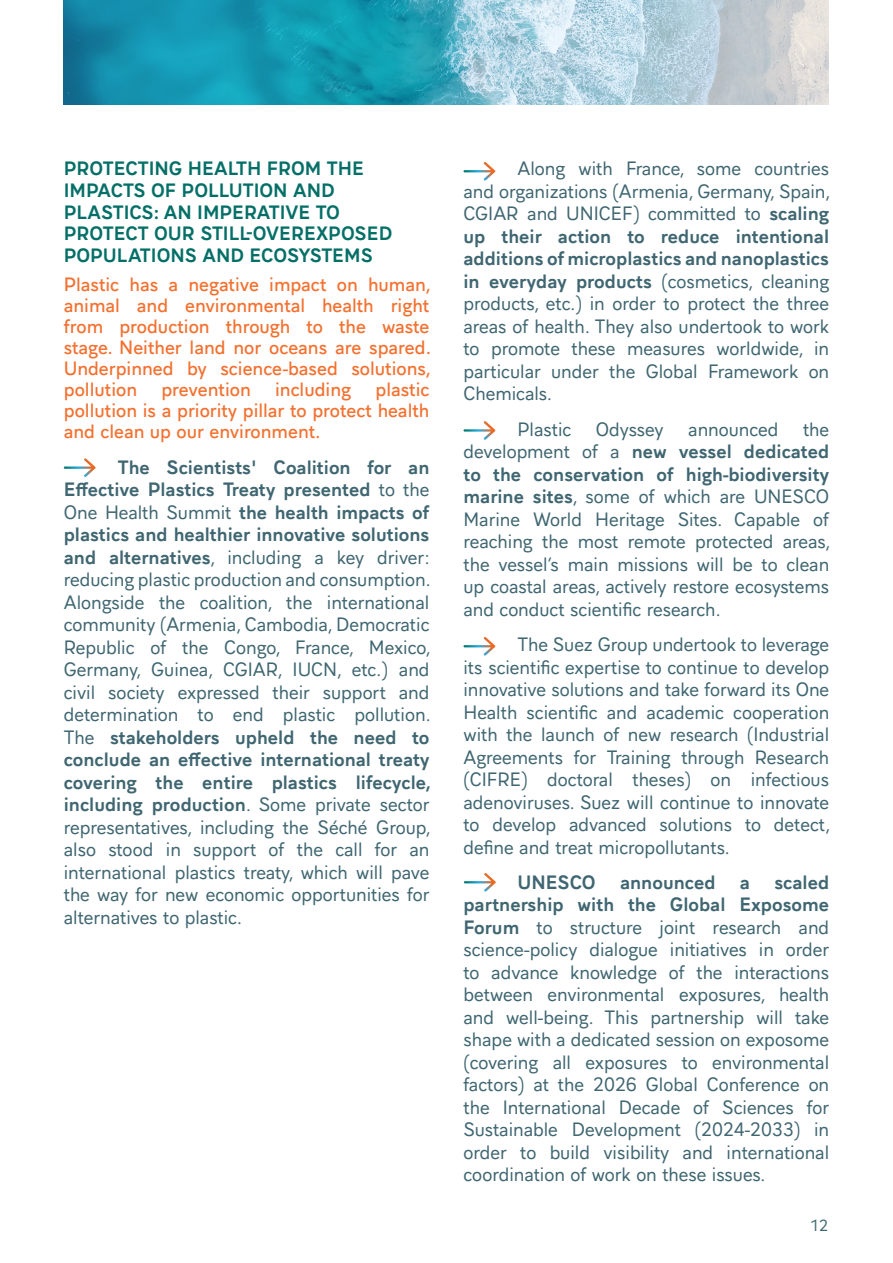
<style>
.page{position:relative;width:893px;height:1263px;background:#fff}
.page>*{position:absolute;margin:0;border:0;box-sizing:border-box;transform-origin:0 0}
.t1{font:18px/22.5px "Aiglon Pro";color:#3f6671;text-align:justify}
.t2{font:600 18px/21px "Aiglon Pro";color:#f37130;text-align:justify}
.t3{font:700 18px/21.6px "Aiglon Pro";color:#046f67}
.t4{font:700 18px "Aiglon Pro";color:#3f6671}
.t5{font:15px "Aiglon Pro";color:#3f6671}
.s1{font-weight:700}
</style>
<div class="page">
<img style="left:64px;top:0;width:764px;height:104px">
<svg style="left:463px;top:162px;width:33px;height:19px"></svg>
<svg style="left:64px;top:458px;width:32px;height:19px"></svg>
<svg style="left:463px;top:421px;width:33px;height:19px"></svg>
<svg style="left:463px;top:637px;width:33px;height:19px"></svg>
<svg style="left:464px;top:873px;width:32px;height:19px"></svg>
<p class="t3" style="left:64px;top:156px;width:330px">PROTECTING HEALTH FROM THE<br>IMPACTS OF POLLUTION AND<br>PLASTICS: AN IMPERATIVE TO<br>PROTECT OUR STILL-OVEREXPOSED<br>POPULATIONS AND ECOSYSTEMS</p>
<p class="t2" style="left:64px;top:273px;width:369px">Plastic has a negative impact on human, animal and environmental health right from production through to the waste stage. Neither land nor oceans are spared.<br>Underpinned by science-based solutions, pollution</p>
<p class="t2" style="left:64px;top:378px;width:367px;text-indent:312px">plastic pollution is a priority pillar to protect health and clean up our environment.</p>
<p class="t1" style="left:64px;top:454px;width:369px;text-indent:54px"><span class="s1">The Scientists' Coalition for an Effective Plastics Treaty presented</span> to the One Health Summit <span class="s1">the health impacts of plastics and healthier innovative solutions and alternatives</span>, including a key driver: reducing plastic production and consumption.<br>Alongside the coalition, the international community (Armenia, Cambodia, Democratic Republic of the Congo, France, Mexico, Germany, Guinea, CGIAR, IUCN, etc.) and civil society expressed their support and determination to end plastic pollution.<br>The <span class="s1">stakeholders upheld the need to conclude an effective international treaty covering the entire plastics lifecycle, including production</span>. Some private sector representatives, including the Séché Group, also stood in support of the call for an international plastics treaty, which will pave the way for new economic opportunities for alternatives to plastic.</p>
<p class="t2" style="left:161px;top:378px;width:91px">prevention</p>
<p class="t2" style="left:275px;top:378px;width:78px">including</p>
<p class="t1" style="left:463px;top:156px;width:369px;text-indent:54px">Along with France, some countries and organizations (Armenia, Germany, Spain, CGIAR and UNICEF) committed to <span class="s1">scaling up their action to reduce intentional additions of microplastics and nanoplastics in everyday products</span> (cosmetics, cleaning products, etc.) in order to protect the three areas of health. They also undertook to work to promote these measures worldwide, in particular under the Global Framework on Chemicals.</p>
<p class="t1" style="left:517px;top:416px;width:55px">Plastic</p>
<p class="t1" style="left:596px;top:416px;width:69px">Odyssey</p>
<p class="t1" style="left:688px;top:416px;width:92px">announced</p>
<p class="t1" style="left:463px;top:416px;width:369px;text-indent:339px">the development of a <span class="s1">new vessel dedicated to the conservation of high-biodiversity marine sites</span>, some of which are UNESCO Marine World Heritage Sites. Capable of reaching the most remote protected areas, the vessel’s main missions will be to clean up coastal areas, actively restore ecosystems and conduct scientific research.</p>
<p class="t1" style="left:463px;top:631px;width:369px;text-indent:54px">The Suez Group undertook to leverage its scientific expertise to continue to develop innovative solutions and take forward its One Health scientific and academic cooperation with the launch of new research (Industrial Agreements for Training through Research (CIFRE) doctoral theses) on infectious adenoviruses. Suez will continue to innovate to develop advanced solutions to detect, define and treat micropollutants.</p>
<p class="t4" style="left:517px;top:867px;width:80px">UNESCO</p>
<p class="t4" style="left:620px;top:867px;width:97px">announced</p>
<p class="t4" style="left:740px;top:867px;width:12px">a</p>
<p class="t1" style="left:463px;top:869px;width:367px;text-indent:311px"><span class="s1">scaled partnership with the Global Exposome Forum</span> to structure joint research and science-policy dialogue initiatives in order to advance knowledge of the interactions between environmental exposures, health and well-being. This partnership will take shape with a dedicated session on exposome (covering all exposures to environmental factors) at the 2026 Global Conference on the International Decade of Sciences for Sustainable Development (2024-2033) in order to build visibility and international coordination of work on these issues.</p>
<p class="t5" style="left:810px;top:1213px;width:20px">12</p>
</div>
